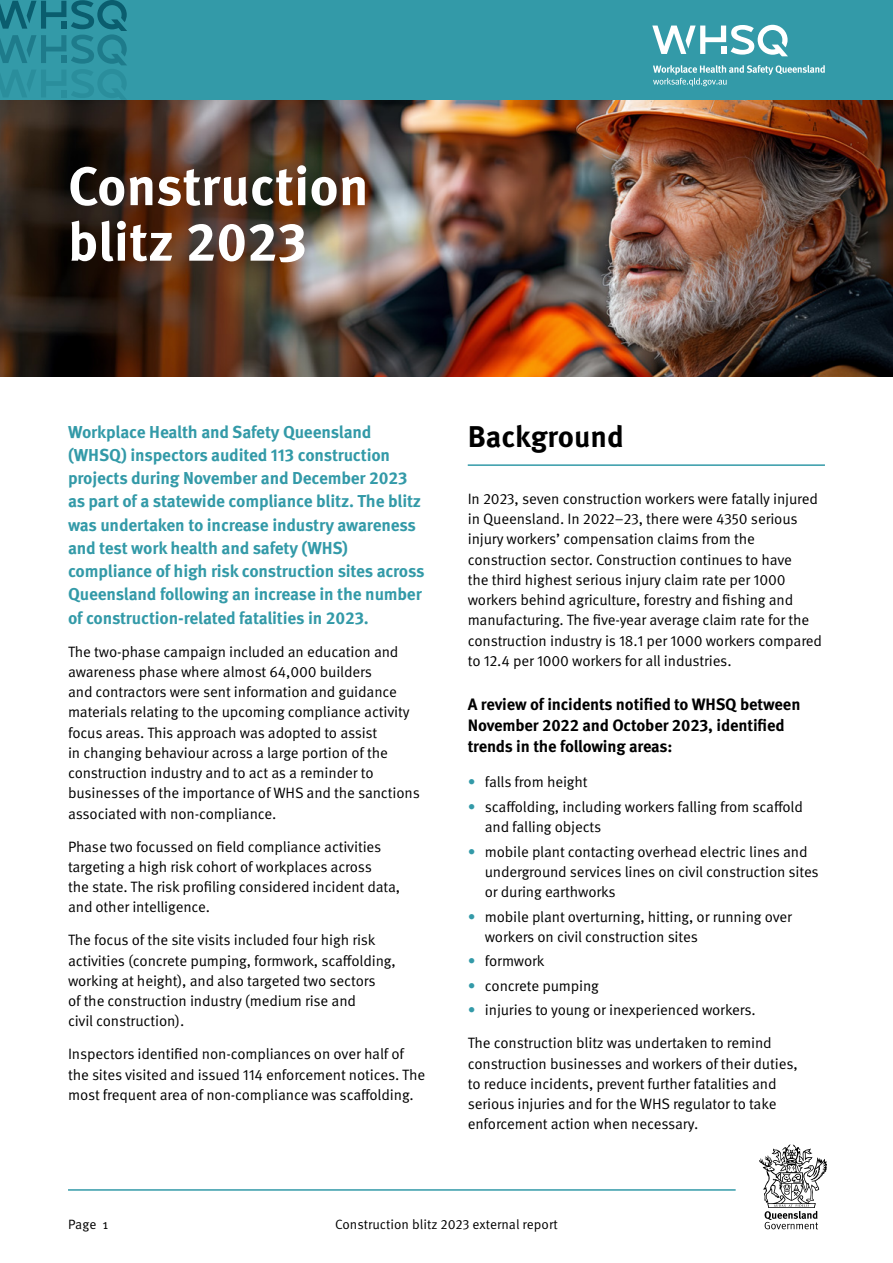
<style>
.page{position:relative;width:893px;height:1263px;background:#fff}
.page>*{position:absolute;margin:0;border:0;box-sizing:border-box;transform-origin:0 0}
.t1{font:700 54.15px/55.5px "Meta Pro";color:#fff}
.t2{font:700 30px "Meta Pro";color:#000}
.t3{font:700 17.25px/23.2px "Meta Pro";letter-spacing:-.01em;color:#339aa8}
.t4{font:700 16.5px/21px "Meta Pro";letter-spacing:-.01em;color:#000}
.t5{font:15px/20.2px "Meta Pro";letter-spacing:-.01em;color:#000}
.t6{font:13.5px "Meta Pro";color:#000}
.s1{color:#339aa8}
</style>
<div class="page">
<hr style="left:68px;top:1189px;width:668px;height:2px;background:#339aa8">
<svg style="left:759px;top:1144px;width:68px;height:85px"></svg>
<img style="left:0;top:100px;width:893px;height:276px">
<div style="left:0;top:0;width:893px;height:100px;background:#339aa8"></div>
<svg style="left:0;top:0;width:127px;height:99px"></svg>
<svg style="left:653px;top:65px;width:172px;height:21px"></svg>
<svg style="left:652px;top:25px;width:136px;height:31px"></svg>
<hr style="left:468px;top:464px;width:357px;height:2px;background:#339aa8">
<h1 class="t1" style="left:68px;top:155px;width:302px">Construction blitz 2023</h1>
<p class="t3" style="left:68px;top:419px;width:358px">Workplace Health and Safety Queensland (WHSQ) inspectors audited 113 construction projects during November and December 2023 as part of a statewide compliance blitz. The blitz was undertaken to increase industry awareness and test work health and safety (WHS) compliance of high risk construction sites across Queensland following an increase in the number of construction-related fatalities in 2023.</p>
<p class="t5" style="left:68px;top:640px;width:353px">The two-phase campaign included an education and awareness phase where almost 64,000 builders<br>and contractors were sent information and guidance materials relating to the upcoming compliance activity focus areas. This approach was adopted to assist<br>in changing behaviour across a large portion of the construction industry and to act as a reminder to businesses of the importance of WHS and the sanctions associated with non-compliance.</p>
<p class="t5" style="left:68px;top:835px;width:334px">Phase two focussed on field compliance activities targeting a high risk cohort of workplaces across<br>the state. The risk profiling considered incident data, and other intelligence.</p>
<p class="t5" style="left:68px;top:929px;width:329px">The focus of the site visits included four high risk activities (concrete pumping, formwork, scaffolding, working at height), and also targeted two sectors<br>of the construction industry (medium rise and<br>civil construction).</p>
<p class="t5" style="left:68px;top:1043px;width:359px">Inspectors identified non-compliances on over half of the sites visited and issued 114 enforcement notices. The most frequent area of non-compliance was scaffolding.</p>
<h2 class="t2" style="left:468px;top:413px;width:158px">Background</h2>
<p class="t5" style="left:468px;top:487px;width:356px">In 2023, seven construction workers were fatally injured in Queensland. In 2022–23, there were 4350 serious injury workers’ compensation claims from the construction sector. Construction continues to have<br>the third highest serious injury claim rate per 1000 workers behind agriculture, forestry and fishing and manufacturing. The five-year average claim rate for the construction industry is 18.1 per 1000 workers compared to 12.4 per 1000 workers for all industries.</p>
<p class="t4" style="left:468px;top:693px;width:334px">A review of incidents notified to WHSQ between<br>November 2022 and October 2023, identified trends in the following areas:</p>
<p class="t5" style="left:468px;top:771px;width:121px"><span class="s1">•</span> falls from height</p>
<p class="t5" style="left:485px;top:795px;width:320px;text-indent:-17px"><span class="s1">•</span> scaffolding, including workers falling from scaffold and falling objects</p>
<p class="t5" style="left:485px;top:840px;width:336px;text-indent:-17px"><span class="s1">•</span> mobile plant contacting overhead electric lines and underground services lines on civil construction sites or during earthworks</p>
<p class="t5" style="left:485px;top:905px;width:309px;text-indent:-17px"><span class="s1">•</span> mobile plant overturning, hitting, or running over workers on civil construction sites</p>
<p class="t5" style="left:468px;top:950px;width:78px"><span class="s1">•</span> formwork</p>
<p class="t5" style="left:468px;top:974px;width:133px"><span class="s1">•</span> concrete pumping</p>
<p class="t5" style="left:468px;top:999px;width:290px"><span class="s1">•</span> injuries to young or inexperienced workers.</p>
<p class="t5" style="left:468px;top:1032px;width:331px">The construction blitz was undertaken to remind construction businesses and workers of their duties, to reduce incidents, prevent further fatalities and serious injuries and for the WHS regulator to take enforcement action when necessary.</p>
<p class="t6" style="left:68px;top:1214px;width:42px">Page 1</p>
<p class="t6" style="left:335px;top:1214px;width:224px">Construction blitz 2023 external report</p>
</div>
